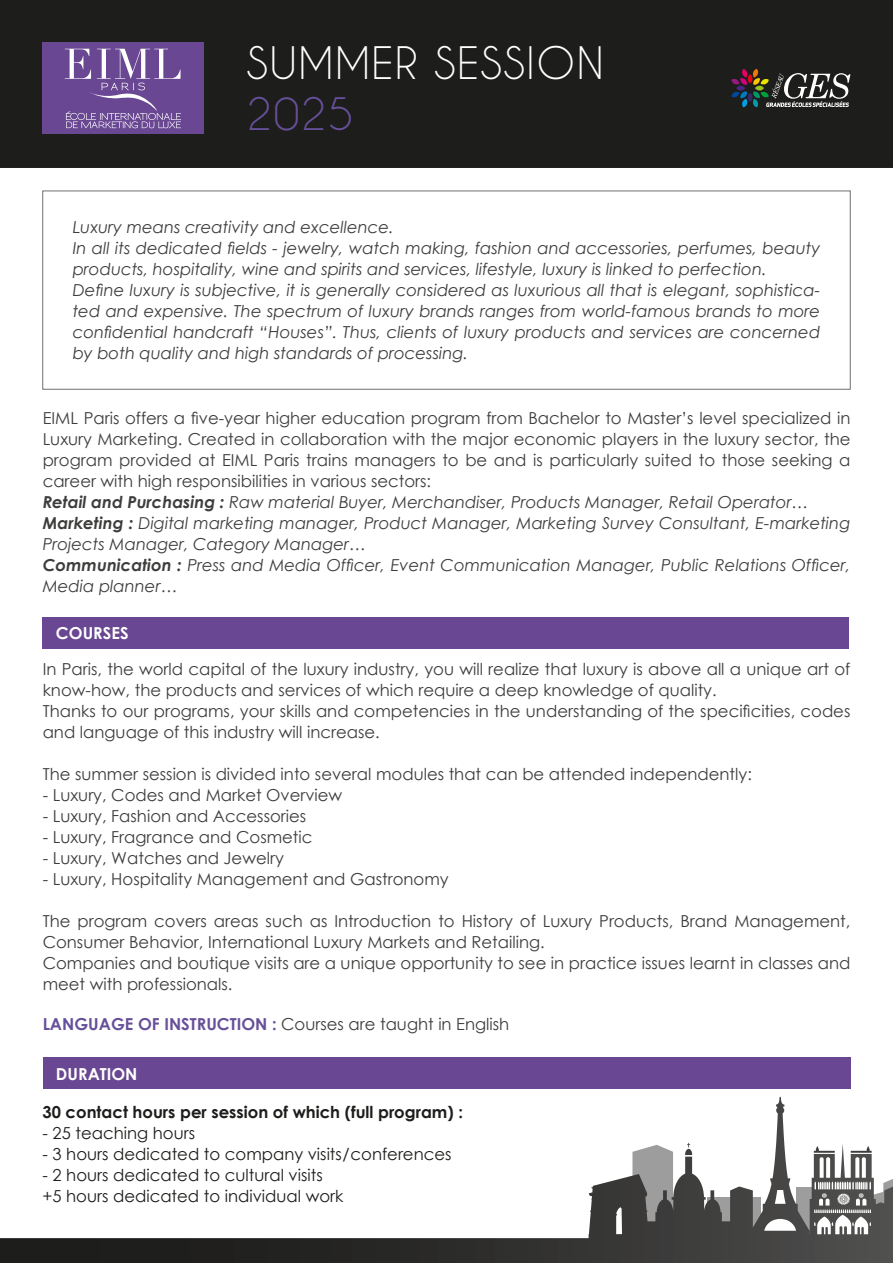
<style>
.page{position:relative;width:893px;height:1263px;background:#fff}
.page>*{position:absolute;margin:0;border:0;box-sizing:border-box;transform-origin:0 0}
.t1{font:42px "Caviar Dreams";letter-spacing:.035em;color:#fff}
.t2{font:42px "Caviar Dreams";color:#665099}
.t3{font:16.5px/21px "Century Gothic";color:#3d3d3c}
.t4{font:italic 16.5px/21px "Century Gothic";color:#3d3d3c}
.t5{font:16.5px/21px "Century Gothic";color:#1d1d1b}
.t6{font:700 16.5px "Century Gothic";color:#1d1d1b}
.t7{font:700 16.5px "Century Gothic";color:#fff}
.s1{font-weight:700;font-style:italic}
.s2{font-style:italic}
.s3{font-weight:700;color:#665099}
</style>
<div class="page">
<div style="left:0;top:0;width:893px;height:168px;background:#1d1d1b"></div>
<div style="left:43px;top:618px;width:806px;height:31px;background:#694792"></div>
<div style="left:43px;top:1058px;width:807px;height:31px;background:#694792"></div>
<div style="left:43px;top:43px;width:161px;height:91px;background:#694792"></div>
<svg style="left:65px;top:49px;width:116px;height:79px"></svg>
<svg style="left:0;top:1097px;width:893px;height:166px"></svg>
<svg style="left:731px;top:69px;width:119px;height:38px;background:#4c4b49"></svg>
<h1 class="t1" style="left:247px;top:38px;width:359px">SUMMER SESSION</h1>
<h1 class="t2" style="left:247px;top:89px;width:108px">2025</h1>
<p class="t4" style="left:73px;top:217px;width:749px">Luxury means creativity and excellence.<br>In all its dedicated fields - jewelry, watch making, fashion and accessories, perfumes, beauty products, hospitality, wine and spirits and services, lifestyle, luxury is linked to perfection.<br>Define luxury is subjective, it is generally considered as luxurious all that is elegant, sophistica&shy;ted and expensive. The spectrum of luxury brands ranges from world-famous brands to more confidential handcraft “Houses”. Thus, clients of luxury products and services are concerned by both quality and high standards of processing.</p>
<p class="t3" style="left:43px;top:407px;width:809px">EIML Paris offers a five-year higher education program from Bachelor to Master’s level specialized in Luxury Marketing. Created in collaboration with the major economic players in the luxury sector, the program provided at EIML Paris trains managers to be and is particularly suited to those seeking a career with high responsibilities in various sectors:<br><span class="s1">Retail and Purchasing :</span> <span class="s2">Raw material Buyer, Merchandiser, Products Manager, Retail Operator… </span><span class="s1">Marketing :</span> <span class="s2">Digital marketing manager, Product Manager, Marketing Survey Consultant, E-marketing Projects Manager, Category Manager…<br></span><span class="s1">Communication :</span> <span class="s2">Press and Media Officer, Event Communication Manager, Public Relations Officer, Media planner…</span></p>
<p class="t7" style="left:56px;top:621px;width:74px">COURSES</p>
<p class="t3" style="left:43px;top:658px;width:809px">In Paris, the world capital of the luxury industry, you will realize that luxury is above all a unique art of know-how, the products and services of which require a deep knowledge of quality.<br>Thanks to our programs, your skills and competencies in the understanding of the specificities, codes and language of this industry will increase.</p>
<p class="t3" style="left:43px;top:763px;width:711px">The summer session is divided into several modules that can be attended independently:</p>
<p class="t3" style="left:43px;top:784px;width:301px">- Luxury, Codes and Market Overview</p>
<p class="t3" style="left:43px;top:805px;width:265px">- Luxury, Fashion and Accessories</p>
<p class="t3" style="left:43px;top:826px;width:271px">- Luxury, Fragrance and Cosmetic</p>
<p class="t3" style="left:43px;top:847px;width:243px">- Luxury, Watches and Jewelry</p>
<p class="t3" style="left:43px;top:868px;width:407px">- Luxury, Hospitality Management and Gastronomy</p>
<p class="t3" style="left:43px;top:910px;width:809px">The program covers areas such as Introduction to History of Luxury Products, Brand Management, Consumer Behavior, International Luxury Markets and Retailing.<br>Companies and boutique visits are a unique opportunity to see in practice issues learnt in classes and meet with professionals.</p>
<p class="t3" style="left:43px;top:1013px;width:468px"><span class="s3">LANGUAGE OF INSTRUCTION :</span> Courses are taught in English</p>
<p class="t7" style="left:56px;top:1061px;width:83px">DURATION</p>
<p class="t6" style="left:43px;top:1099px;width:422px">30 contact hours per session of which (full program) :</p>
<p class="t5" style="left:43px;top:1122px;width:154px">- 25 teaching hours</p>
<p class="t5" style="left:43px;top:1143px;width:411px">- 3 hours dedicated to company visits/conferences</p>
<p class="t5" style="left:43px;top:1164px;width:302px">- 2 hours dedicated to cultural visits +5 hours dedicated to individual work</p>
</div>
